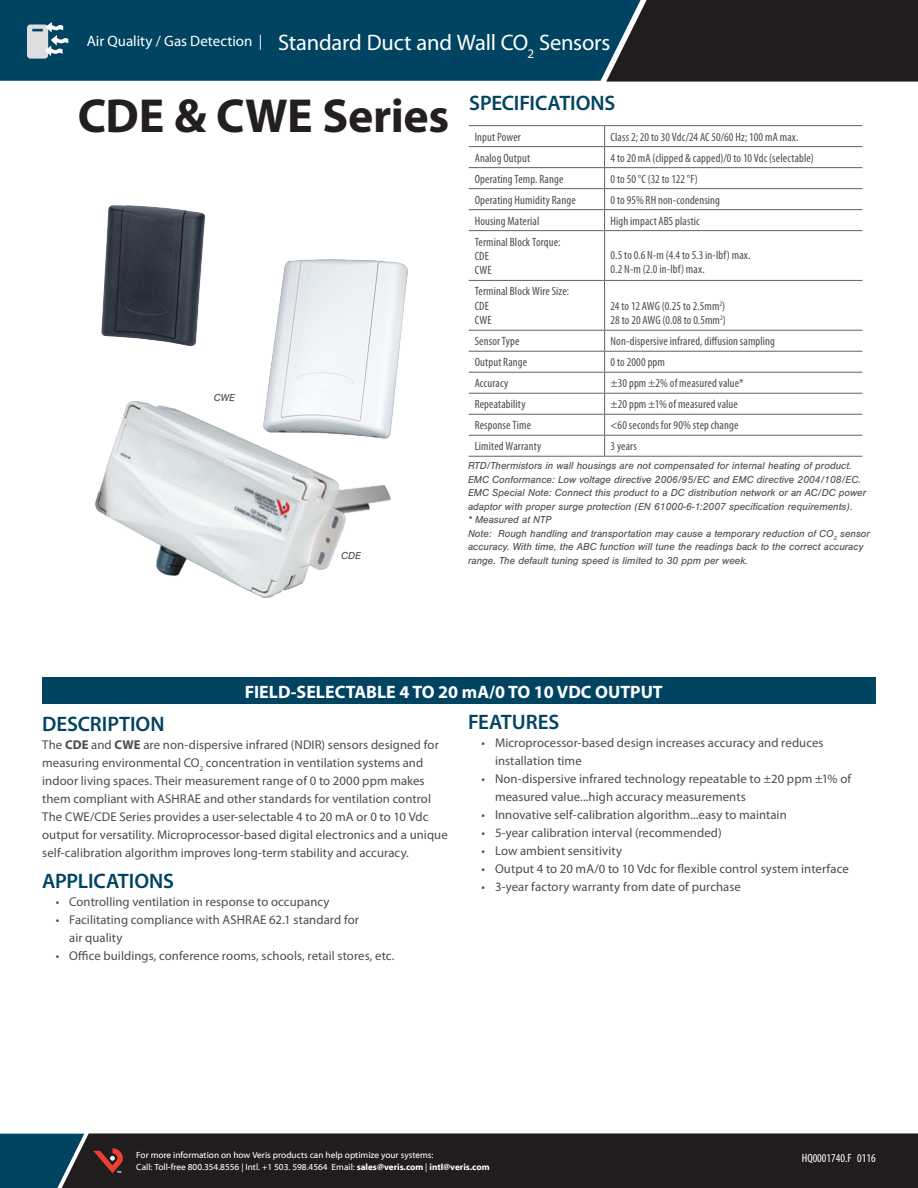
<style>
.page{position:relative;width:918px;height:1188px;background:#fff}
.page>*{position:absolute;margin:0;border:0;box-sizing:border-box;transform-origin:0 0}
.Product_Name{font:700 48px "Myriad Pro";letter-spacing:-.01em;color:#231f20}
.t1{font:22.5px "Myriad Pro";letter-spacing:-.01em;color:#fff}
.Sub_Headers{font:600 21px "Myriad Pro";letter-spacing:-.005em;color:#004462}
.Section_Guide_Header{font:700 18px "Myriad Pro";color:#fff}
.t2{font:15px "Myriad Pro";color:#fff}
.Body_Copy{font:12.75px/18px "Myriad Pro";letter-spacing:.005em;color:#4b4c4d}
.Table_Body_Condensed{font:condensed 12px "Myriad Pro";letter-spacing:.01em;color:#4b4c4d}
.t3{font:condensed 12px "Myriad Pro";color:#fff}
.notes{font:italic 10.5px/13.5px "Nimbus San";color:#4b4c4d}
.t4{font:9px "Myriad Web Pro";color:#fff}
.t5{font:700 3.15px "Myriad Pro";color:#fff}
.s1{font-weight:700}
</style>
<div class="page">
<div style="left:42px;top:677px;width:834px;height:27px;background:#004462"></div>
<hr style="left:469px;top:146px;width:136px;height:1px;background:#636366">
<hr style="left:605px;top:146px;width:257px;height:1px;background:#636366">
<hr style="left:469px;top:167px;width:136px;height:1px;background:#636366">
<hr style="left:605px;top:167px;width:257px;height:1px;background:#636366">
<hr style="left:469px;top:188px;width:136px;height:1px;background:#636366">
<hr style="left:605px;top:188px;width:257px;height:1px;background:#636366">
<hr style="left:469px;top:209px;width:136px;height:1px;background:#636366">
<hr style="left:605px;top:209px;width:257px;height:1px;background:#636366">
<svg style="left:604px;top:126px;width:1px;height:104px"></svg>
<hr style="left:469px;top:230px;width:136px;height:1px;background:#636366">
<hr style="left:605px;top:230px;width:257px;height:1px;background:#636366">
<hr style="left:604px;top:231px;width:1px;height:49px;background:#636366">
<hr style="left:469px;top:280px;width:136px;height:1px;background:#636366">
<hr style="left:605px;top:280px;width:257px;height:1px;background:#636366">
<hr style="left:604px;top:281px;width:1px;height:49px;background:#636366">
<hr style="left:469px;top:330px;width:136px;height:1px;background:#636366">
<hr style="left:605px;top:330px;width:257px;height:1px;background:#636366">
<hr style="left:469px;top:351px;width:136px;height:1px;background:#636366">
<hr style="left:605px;top:351px;width:257px;height:1px;background:#636366">
<hr style="left:469px;top:372px;width:136px;height:1px;background:#636366">
<hr style="left:605px;top:372px;width:257px;height:1px;background:#636366">
<hr style="left:469px;top:393px;width:136px;height:1px;background:#636366">
<hr style="left:605px;top:393px;width:257px;height:1px;background:#636366">
<hr style="left:469px;top:414px;width:136px;height:1px;background:#636366">
<hr style="left:605px;top:414px;width:257px;height:1px;background:#636366">
<hr style="left:469px;top:435px;width:136px;height:1px;background:#636366">
<hr style="left:605px;top:435px;width:257px;height:1px;background:#636366">
<svg style="left:604px;top:331px;width:1px;height:125px"></svg>
<hr style="left:469px;top:125px;width:136px;height:1px;background:#636366">
<hr style="left:605px;top:125px;width:257px;height:1px;background:#636366">
<hr style="left:469px;top:456px;width:136px;height:1px;background:#636366">
<hr style="left:605px;top:456px;width:257px;height:1px;background:#636366">
<img style="left:95px;top:402px;width:296px;height:195px">
<img style="left:264px;top:260px;width:144px;height:179px">
<img style="left:101px;top:205px;width:104px;height:141px">
<div style="left:0;top:1134px;width:55px;height:54px;background:#004462"></div>
<div style="left:0;top:0;width:606px;height:81px;background:#004462"></div>
<div style="left:55px;top:1133px;width:863px;height:55px;background:#211d1e"></div>
<svg style="left:606px;top:0;width:312px;height:82px;background:#242427"></svg>
<svg style="left:27px;top:22px;width:41px;height:37px;background:#89a4b1"></svg>
<svg style="left:93px;top:1148px;width:30px;height:25px"></svg>
<p class="t2" style="left:87px;top:32px;width:177px">Air Quality / Gas Detection |</p>
<p class="t1" style="left:278px;top:29px;width:334px">Standard Duct and Wall CO<sub>2</sub> Sensors</p>
<p class="Product_Name" style="left:78px;top:84px;width:373px">CDE &amp; CWE Series</p>
<p class="notes" style="left:214px;top:391px;width:23px">CWE</p>
<p class="notes" style="left:341px;top:549px;width:21px">CDE</p>
<p class="Sub_Headers" style="left:469px;top:90px;width:148px">SPECIFICATIONS</p>
<p class="Table_Body_Condensed" style="left:475px;top:129px;width:48px">Input Power</p>
<p class="Table_Body_Condensed" style="left:611px;top:129px;width:189px">Class 2; 20 to 30 Vdc/24 AC 50/60 Hz; 100 mA max.</p>
<p class="Table_Body_Condensed" style="left:475px;top:150px;width:57px">Analog Output</p>
<p class="Table_Body_Condensed" style="left:611px;top:150px;width:205px">4 to 20 mA (clipped &amp; capped)/0 to 10 Vdc (selectable)</p>
<p class="Table_Body_Condensed" style="left:475px;top:171px;width:90px">Operating Temp. Range</p>
<p class="Table_Body_Condensed" style="left:611px;top:171px;width:89px">0 to 50 °C (32 to 122 °F)</p>
<p class="Table_Body_Condensed" style="left:475px;top:192px;width:103px">Operating Humidity Range</p>
<p class="Table_Body_Condensed" style="left:611px;top:192px;width:111px">0 to 95% RH non-condensing</p>
<p class="Table_Body_Condensed" style="left:475px;top:213px;width:66px">Housing Material</p>
<p class="Table_Body_Condensed" style="left:611px;top:213px;width:91px">High impact ABS plastic</p>
<p class="Table_Body_Condensed" style="left:475px;top:234px;width:87px">Terminal Block Torque:</p>
<p class="Table_Body_Condensed" style="left:475px;top:249px;width:16px">CDE</p>
<p class="Table_Body_Condensed" style="left:475px;top:263px;width:19px">CWE</p>
<p class="Table_Body_Condensed" style="left:611px;top:248px;width:141px">0.5 to 0.6 N-m (4.4 to 5.3 in-lbf) max.</p>
<p class="Table_Body_Condensed" style="left:611px;top:262px;width:96px">0.2 N-m (2.0 in-lbf) max.</p>
<p class="Table_Body_Condensed" style="left:475px;top:284px;width:96px">Terminal Block Wire Size:</p>
<p class="Table_Body_Condensed" style="left:475px;top:299px;width:16px">CDE</p>
<p class="Table_Body_Condensed" style="left:475px;top:313px;width:19px">CWE</p>
<p class="Table_Body_Condensed" style="left:611px;top:299px;width:116px">24 to 12 AWG (0.25 to 2.5mm<sup>2</sup>)</p>
<p class="Table_Body_Condensed" style="left:611px;top:313px;width:117px">28 to 20 AWG (0.08 to 0.5mm<sup>2</sup>)</p>
<p class="Table_Body_Condensed" style="left:475px;top:334px;width:46px">Sensor Type</p>
<p class="Table_Body_Condensed" style="left:611px;top:334px;width:166px">Non-dispersive infrared, diffusion sampling</p>
<p class="Table_Body_Condensed" style="left:475px;top:355px;width:54px">Output Range</p>
<p class="Table_Body_Condensed" style="left:611px;top:355px;width:56px">0 to 2000 ppm</p>
<p class="Table_Body_Condensed" style="left:475px;top:376px;width:35px">Accuracy</p>
<p class="Table_Body_Condensed" style="left:611px;top:376px;width:134px">±30 ppm ±2% of measured value*</p>
<p class="Table_Body_Condensed" style="left:475px;top:397px;width:52px">Repeatability</p>
<p class="Table_Body_Condensed" style="left:611px;top:397px;width:129px">±20 ppm ±1% of measured value</p>
<p class="Table_Body_Condensed" style="left:475px;top:418px;width:58px">Response Time</p>
<p class="Table_Body_Condensed" style="left:611px;top:418px;width:129px">&lt;60 seconds for 90% step change</p>
<p class="Table_Body_Condensed" style="left:475px;top:439px;width:68px">Limited Warranty</p>
<p class="Table_Body_Condensed" style="left:611px;top:439px;width:28px">3 years</p>
<p class="notes" style="left:468px;top:459px;width:385px">RTD/Thermistors in wall housings are not compensated for internal heating of product.</p>
<p class="notes" style="left:468px;top:473px;width:395px">EMC Conformance: Low voltage directive 2006/95/EC and EMC directive 2004/108/EC.</p>
<p class="notes" style="left:468px;top:486px;width:400px">EMC Special Note: Connect this product to a DC distribution network or an AC/DC power adaptor with proper surge protection (EN 61000-6-1:2007 specification requirements).</p>
<p class="notes" style="left:468px;top:513px;width:85px">* Measured at NTP</p>
<p class="notes" style="left:468px;top:527px;width:404px">Note: Rough handling and transportation may cause a temporary reduction of CO<sub>2</sub> sensor accuracy. With time, the ABC function will tune the readings back to the correct accuracy range. The default tuning speed is limited to 30 ppm per week.</p>
<p class="Section_Guide_Header" style="left:245px;top:680px;width:420px">FIELD-SELECTABLE 4 TO 20 mA/0 TO 10 VDC OUTPUT</p>
<p class="Sub_Headers" style="left:42px;top:710px;width:124px">DESCRIPTION</p>
<p class="Body_Copy" style="left:42px;top:735px;width:398px">The <span class="s1">CDE</span> and <span class="s1">CWE</span> are non-dispersive infrared (NDIR) sensors designed for measuring environmental CO<sub>2</sub> concentration in ventilation systems and indoor living spaces. Their measurement range of 0 to 2000 ppm makes them compliant with ASHRAE and other standards for ventilation control</p>
<p class="Body_Copy" style="left:42px;top:807px;width:407px">The CWE/CDE Series provides a user-selectable 4 to 20 mA or 0 to 10 Vdc output for versatility. Microprocessor-based digital electronics and a unique self-calibration algorithm improves long-term stability and accuracy.</p>
<p class="Sub_Headers" style="left:42px;top:867px;width:133px">APPLICATIONS</p>
<p class="Body_Copy" style="left:56px;top:892px;width:275px">• Controlling ventilation in response to occupancy</p>
<p class="Body_Copy" style="left:69px;top:910px;width:291px;text-indent:-14px">• Facilitating compliance with ASHRAE 62.1 standard for air quality</p>
<p class="Body_Copy" style="left:56px;top:946px;width:340px">• Office buildings, conference rooms, schools, retail stores, etc.</p>
<p class="Sub_Headers" style="left:468px;top:708px;width:93px">FEATURES</p>
<p class="Body_Copy" style="left:495px;top:733px;width:330px;text-indent:-14px">• Microprocessor-based design increases accuracy and reduces installation time</p>
<p class="Body_Copy" style="left:495px;top:769px;width:358px;text-indent:-14px">• Non-dispersive infrared technology repeatable to ±20 ppm ±1% of measured value...high accuracy measurements</p>
<p class="Body_Copy" style="left:482px;top:805px;width:307px">• Innovative self-calibration algorithm...easy to maintain</p>
<p class="Body_Copy" style="left:482px;top:823px;width:242px">• 5-year calibration interval (recommended)</p>
<p class="Body_Copy" style="left:482px;top:841px;width:142px">• Low ambient sensitivity</p>
<p class="Body_Copy" style="left:482px;top:859px;width:369px">• Output 4 to 20 mA/0 to 10 Vdc for flexible control system interface</p>
<p class="Body_Copy" style="left:482px;top:877px;width:261px">• 3-year factory warranty from date of purchase</p>
<p class="t4" style="left:136px;top:1150px;width:299px">For more information on how Veris products can help optimize your systems:</p>
<p class="t5" style="left:117px;top:1170px;width:6px">TM</p>
<p class="t4" style="left:136px;top:1162px;width:355px">Call: Toll-free 800.354.8556 | Intl. +1 503. 598.4564 Email: <span class="s1">sales@veris.com</span> | <span class="s1">intl@veris.com</span></p>
<p class="t3" style="left:802px;top:1151px;width:75px">HQ0001740.F 0116</p>
</div>
